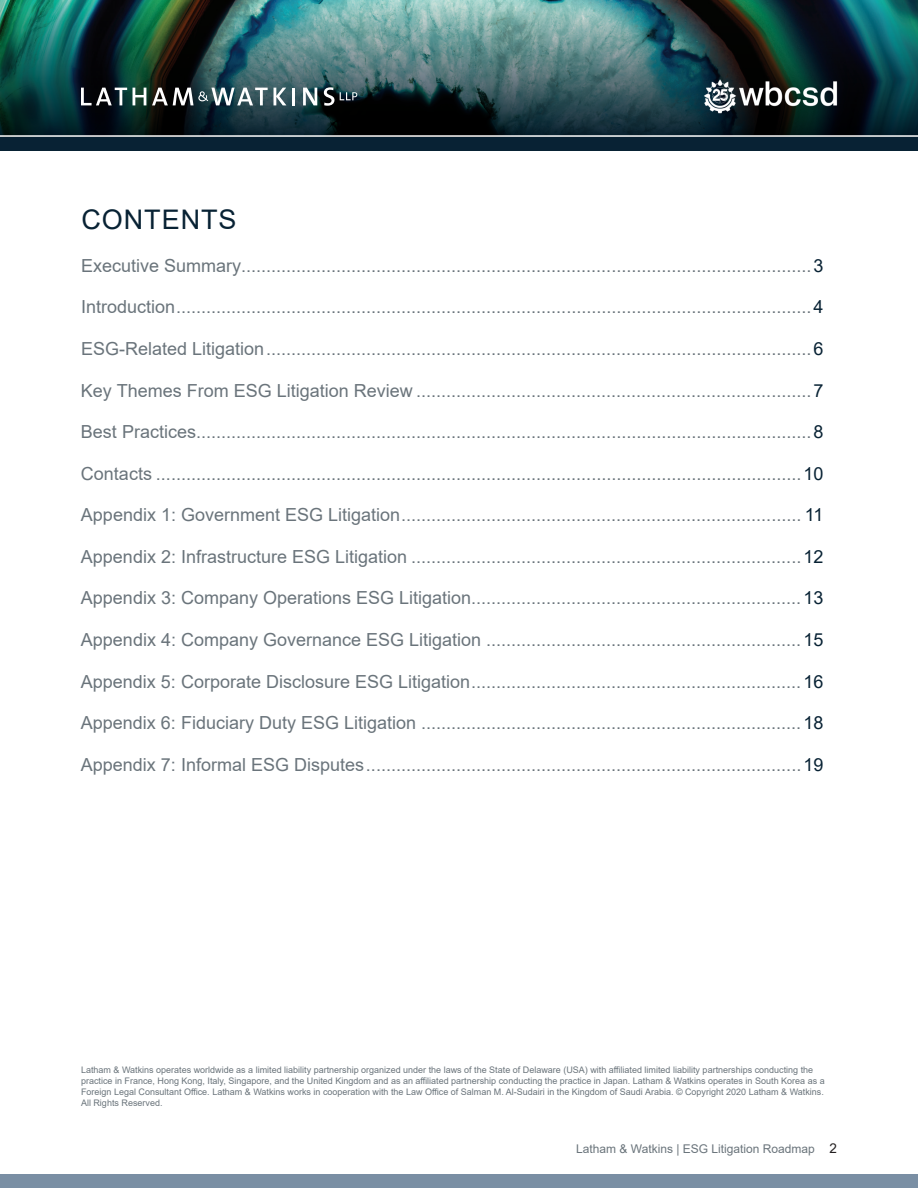
<style>
.page{position:relative;width:918px;height:1188px;background:#fff}
.page>*{position:absolute;margin:0;border:0;box-sizing:border-box;transform-origin:0 0}
.t1{font:27px "Arial";letter-spacing:.035em;color:#082234}
.t2{font:18px "Arial";color:#6a747b}
.t3{font:12px "Arial";color:#6a747b}
.t4{font:9px/10.8px "Arial";color:#6a747b}
.s1{color:#082234}
.s2{font-size:13.5px;color:#231f20}
</style>
<div class="page">
<img style="left:0;top:0;width:918px;height:135px">
<div style="left:0;top:137px;width:918px;height:13px;background:#082234"></div>
<div style="left:0;top:1174px;width:918px;height:14px;background:#7a8fa4"></div>
<svg style="left:133px;top:88px;width:13px;height:17px"></svg>
<svg style="left:81px;top:88px;width:46px;height:17px"></svg>
<svg style="left:324px;top:87px;width:10px;height:19px"></svg>
<svg style="left:303px;top:88px;width:14px;height:17px"></svg>
<hr style="left:292px;top:88px;width:3px;height:17px;background:#fff">
<svg style="left:274px;top:88px;width:12px;height:17px"></svg>
<svg style="left:152px;top:88px;width:116px;height:17px"></svg>
<svg style="left:340px;top:92px;width:17px;height:8px"></svg>
<h1 class="t1" style="left:81px;top:201px;width:157px">CONTENTS</h1>
<p class="t2" style="left:81px;top:253px;width:744px">Executive Summary..................................................................................................................<span class="s1">3</span></p>
<p class="t2" style="left:81px;top:295px;width:744px">Introduction...............................................................................................................................<span class="s1">4</span></p>
<p class="t2" style="left:81px;top:336px;width:744px">ESG-Related Litigation.............................................................................................................<span class="s1">6</span></p>
<p class="t2" style="left:81px;top:378px;width:744px">Key Themes From ESG Litigation Review ...............................................................................<span class="s1">7</span></p>
<p class="t2" style="left:81px;top:419px;width:744px">Best Practices...........................................................................................................................<span class="s1">8</span></p>
<p class="t2" style="left:81px;top:461px;width:744px">Contacts .................................................................................................................................<span class="s1">10</span></p>
<p class="t2" style="left:81px;top:503px;width:744px">Appendix 1: Government ESG Litigation................................................................................ <span class="s1">11</span></p>
<p class="t2" style="left:81px;top:544px;width:744px">Appendix 2: Infrastructure ESG Litigation ..............................................................................<span class="s1">12</span></p>
<p class="t2" style="left:81px;top:586px;width:744px">Appendix 3: Company Operations ESG Litigation..................................................................<span class="s1">13</span></p>
<p class="t2" style="left:81px;top:627px;width:744px">Appendix 4: Company Governance ESG Litigation ...............................................................<span class="s1">15</span></p>
<p class="t2" style="left:81px;top:669px;width:744px">Appendix 5: Corporate Disclosure ESG Litigation..................................................................<span class="s1">16</span></p>
<p class="t2" style="left:81px;top:710px;width:744px">Appendix 6: Fiduciary Duty ESG Litigation ............................................................................<span class="s1">18</span></p>
<p class="t2" style="left:81px;top:752px;width:744px">Appendix 7: Informal ESG Disputes.......................................................................................<span class="s1">19</span></p>
<p class="t4" style="left:81px;top:1065px;width:745px">Latham &amp; Watkins operates worldwide as a limited liability partnership organized under the laws of the State of Delaware (USA) with affiliated limited liability partnerships conducting the practice in France, Hong Kong, Italy, Singapore, and the United Kingdom and as an affiliated partnership conducting the practice in Japan. Latham &amp; Watkins operates in South Korea as a Foreign Legal Consultant Office. Latham &amp; Watkins works in cooperation with the Law Office of Salman M. Al-Sudairi in the Kingdom of Saudi Arabia. © Copyright 2020 Latham &amp; Watkins.<br>All Rights Reserved.</p>
<p class="t3" style="left:576px;top:1140px;width:262px">Latham &amp; Watkins | ESG Litigation Roadmap <span class="s2">2</span></p>
</div>
